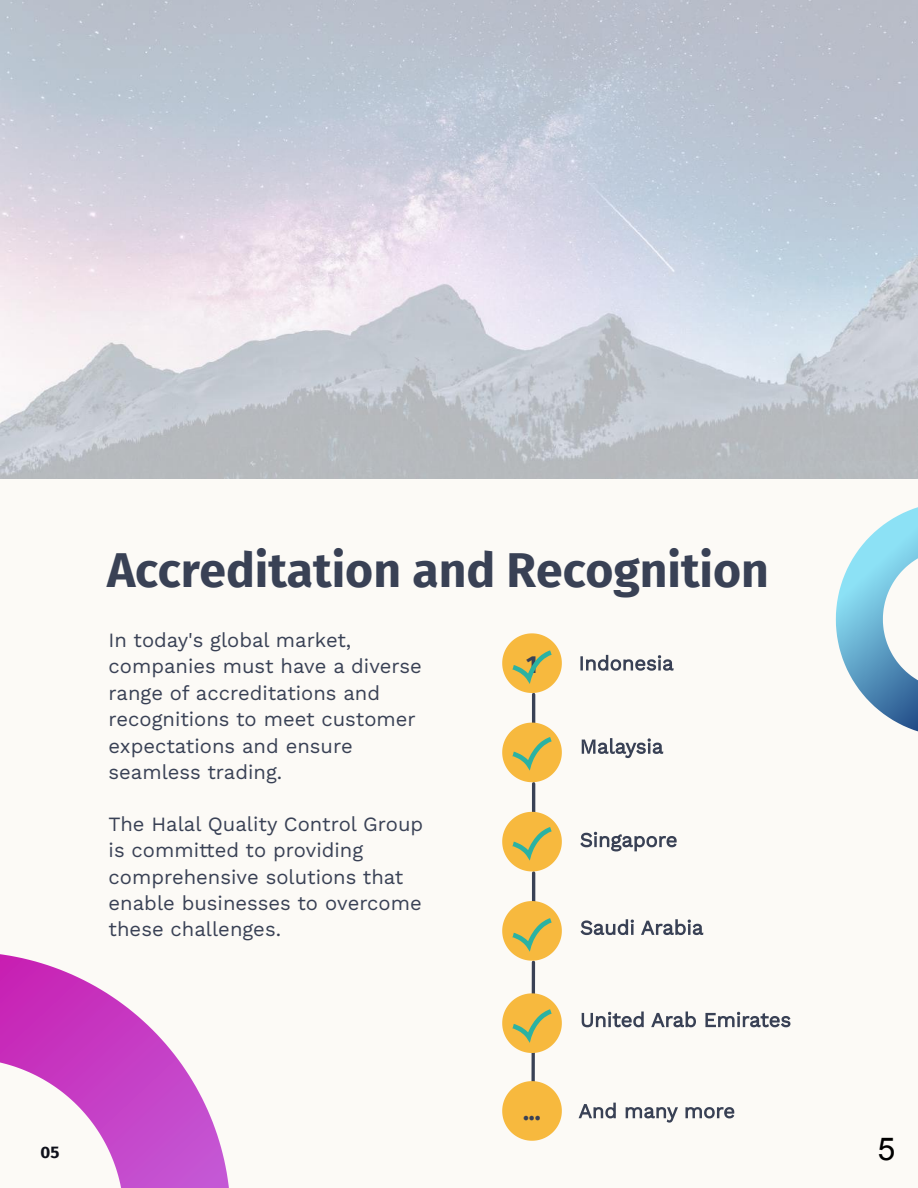
<style>
.page{position:relative;width:918px;height:1188px;background:#fcfaf6}
.page>*{position:absolute;margin:0;border:0;box-sizing:border-box;transform-origin:0 0}
.t1{font:700 48.15px "Fira Sans";color:#394155}
.t2{font:31.5px "Arial";color:#000}
.t3{font:700 24.75px "Fira Sans";color:#394155}
.t4{font:20.25px/26.4px "Work Sans";color:#394155}
.t5{font:700 16.8px "Fira Sans";color:#0e101a}
</style>
<div class="page">
<svg style="left:0;top:954px;width:229px;height:234px"></svg>
<img style="left:0;top:0;width:918px;height:478px">
<svg style="left:836px;top:507px;width:82px;height:225px"></svg>
<svg style="left:531px;top:962px;width:4px;height:119px"></svg>
<hr style="left:532px;top:873px;width:3px;height:29px;background:#394155">
<hr style="left:532px;top:784px;width:3px;height:29px;background:#394155">
<hr style="left:532px;top:694px;width:3px;height:30px;background:#394155">
<svg style="left:580px;top:655px;width:94px;height:16px"></svg>
<svg style="left:582px;top:738px;width:81px;height:20px"></svg>
<svg style="left:580px;top:832px;width:97px;height:19px"></svg>
<svg style="left:580px;top:919px;width:123px;height:16px"></svg>
<svg style="left:582px;top:1012px;width:208px;height:15px"></svg>
<svg style="left:502px;top:1081px;width:60px;height:60px"></svg>
<svg style="left:579px;top:1103px;width:155px;height:20px"></svg>
<svg style="left:502px;top:633px;width:60px;height:60px"></svg>
<svg style="left:502px;top:723px;width:60px;height:59px"></svg>
<svg style="left:502px;top:812px;width:60px;height:59px"></svg>
<svg style="left:502px;top:901px;width:60px;height:60px"></svg>
<svg style="left:502px;top:993px;width:60px;height:60px"></svg>
<h1 class="t1" style="left:107px;top:530px;width:663px">Accreditation and Recognition</h1>
<p class="t4" style="left:109px;top:627px;width:315px">In today's global market, companies must have a diverse range of accreditations and recognitions to meet customer expectations and ensure seamless trading.</p>
<p class="t4" style="left:109px;top:811px;width:316px">The Halal Quality Control Group is committed to providing comprehensive solutions that enable businesses to overcome these challenges.</p>
<p class="t3" style="left:526px;top:643px;width:13px">1</p>
<p class="t5" style="left:41px;top:1138px;width:20px">05</p>
<p class="t3" style="left:523px;top:1091px;width:19px">...</p>
<h2 class="t2" style="left:878px;top:1131px;width:19px">5</h2>
</div>
